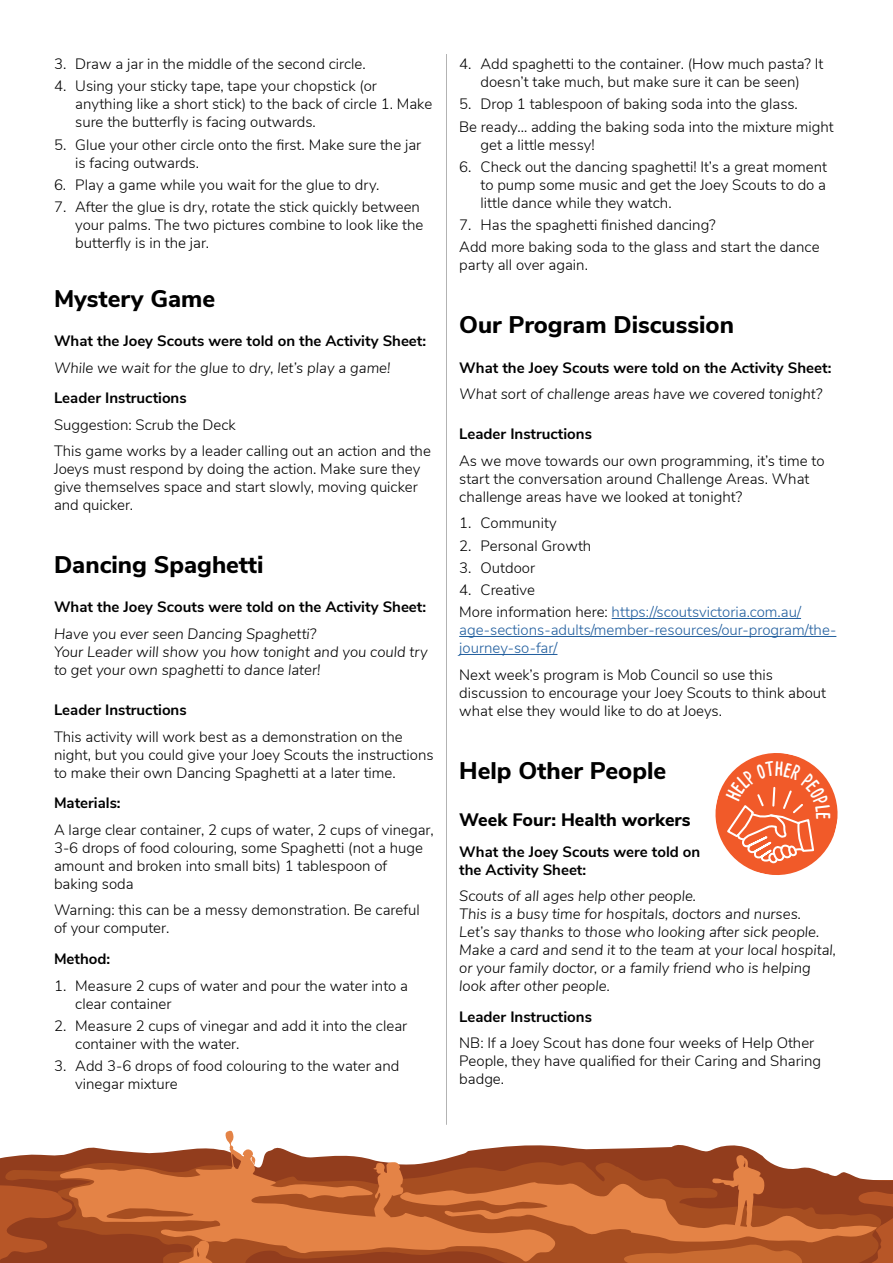
<style>
.page{position:relative;width:893px;height:1263px;background:#fff}
.page>*{position:absolute;margin:0;border:0;box-sizing:border-box;transform-origin:0 0}
.t1{font:800 24px "Nunito Sans";color:#000}
.t2{font:700 21.6px "Cardenio Modern";color:#fff}
.t3{font:800 18px "Nunito Sans";color:#000}
.t4{font:300 15px/18px "Nunito Sans";color:#000}
.t5{font:italic 300 15px/18px "Nunito Sans";color:#000}
.t6{font:700 15px/18px "Nunito Sans";color:#000}
.t7{font:300 15px/18px "Nunito Sans";color:#215e9e}
.s1{color:#215e9e}
</style>
<div class="page">
<svg style="left:0;top:1145px;width:893px;height:118px"></svg>
<svg style="left:0;top:1160px;width:892px;height:103px;background:#a34c26"></svg>
<svg style="left:59px;top:1166px;width:314px;height:96px;background:#c16533"></svg>
<svg style="left:191px;top:1131px;width:85px;height:63px"></svg>
<svg style="left:373px;top:1155px;width:507px;height:108px;background:#ba6335"></svg>
<svg style="left:171px;top:1240px;width:71px;height:23px;background:#b25828"></svg>
<hr style="left:612px;top:618px;width:189px;height:1px;background:#215e9e">
<hr style="left:459px;top:636px;width:377px;height:1px;background:#215e9e">
<hr style="left:459px;top:654px;width:98px;height:1px;background:#215e9e">
<hr style="left:446px;top:54px;width:1px;height:1071px;background:#000">
<svg style="left:715px;top:753px;width:123px;height:122px"></svg>
<p class="t4" style="left:54px;top:54px;width:313px">3. Draw a jar in the middle of the second circle.</p>
<p class="t4" style="left:75px;top:76px;width:358px;text-indent:-21px">4. Using your sticky tape, tape your chopstick (or anything like a short stick) to the back of circle 1. Make sure the butterfly is facing outwards.</p>
<p class="t4" style="left:75px;top:135px;width:348px;text-indent:-21px">5. Glue your other circle onto the first. Make sure the jar is facing outwards.</p>
<p class="t4" style="left:54px;top:175px;width:327px">6. Play a game while you wait for the glue to dry.</p>
<p class="t4" style="left:75px;top:197px;width:350px;text-indent:-21px">7. After the glue is dry, rotate the stick quickly between your palms. The two pictures combine to look like the butterfly is in the jar.</p>
<h1 class="t1" style="left:54px;top:281px;width:163px">Mystery Game</h1>
<p class="t6" style="left:54px;top:331px;width:374px">What the Joey Scouts were told on the Activity Sheet:</p>
<p class="t5" style="left:54px;top:357px;width:338px">While we wait for the glue to dry, let’s play a game!</p>
<p class="t6" style="left:54px;top:388px;width:134px">Leader Instructions</p>
<p class="t4" style="left:54px;top:410px;width:378px;line-height:26.5px">Suggestion: Scrub the Deck<br>This game works by a leader calling out an action and the</p>
<p class="t4" style="left:54px;top:459px;width:368px">Joeys must respond by doing the action. Make sure they give themselves space and start slowly, moving quicker and quicker.</p>
<h1 class="t1" style="left:54px;top:547px;width:211px">Dancing Spaghetti</h1>
<p class="t6" style="left:54px;top:597px;width:374px">What the Joey Scouts were told on the Activity Sheet:</p>
<p class="t5" style="left:54px;top:624px;width:375px">Have you ever seen Dancing Spaghetti?<br>Your Leader will show you how tonight and you could try to get your own spaghetti to dance later!</p>
<p class="t6" style="left:54px;top:700px;width:134px">Leader Instructions</p>
<p class="t4" style="left:54px;top:726px;width:381px">This activity will work best as a demonstration on the night, but you could give your Joey Scouts the instructions to make their own Dancing Spaghetti at a later time.</p>
<p class="t6" style="left:54px;top:793px;width:68px">Materials:</p>
<p class="t4" style="left:54px;top:820px;width:381px">A large clear container, 2 cups of water, 2 cups of vinegar, 3-6 drops of food colouring, some Spaghetti (not a huge amount and broken into small bits) 1 tablespoon of baking soda</p>
<p class="t4" style="left:54px;top:900px;width:367px">Warning: this can be a messy demonstration. Be careful of your computer.</p>
<p class="t6" style="left:54px;top:949px;width:58px">Method:</p>
<p class="t4" style="left:75px;top:975px;width:334px;text-indent:-21px">1. Measure 2 cups of water and pour the water into a clear container</p>
<p class="t4" style="left:75px;top:1016px;width:334px;text-indent:-21px">2. Measure 2 cups of vinegar and add it into the clear container with the water.</p>
<p class="t4" style="left:75px;top:1056px;width:326px;text-indent:-21px">3. Add 3-6 drops of food colouring to the water and vinegar mixture</p>
<p class="t4" style="left:459px;top:54px;width:366px;text-align:center">4. Add spaghetti to the container. (How much pasta? It doesn’t take much, but make sure it can be seen)</p>
<p class="t4" style="left:459px;top:92px;width:376px;line-height:22.2px">5. Drop 1 tablespoon of baking soda into the glass.<br>Be ready… adding the baking soda into the mixture might</p>
<p class="t4" style="left:480px;top:135px;width:116px">get a little messy!</p>
<p class="t4" style="left:480px;top:157px;width:348px;text-align:justify;text-indent:-21px">6. Check out the dancing spaghetti! It’s a great moment to pump some music and get the Joey Scouts to do a little dance while they watch.</p>
<p class="t4" style="left:459px;top:213px;width:362px;line-height:22.2px">7. Has the spaghetti finished dancing?<br>Add more baking soda to the glass and start the dance</p>
<p class="t4" style="left:459px;top:255px;width:130px">party all over again.</p>
<h1 class="t1" style="left:459px;top:307px;width:276px">Our Program Discussion</h1>
<p class="t6" style="left:459px;top:357px;width:374px">What the Joey Scouts were told on the Activity Sheet:</p>
<p class="t5" style="left:459px;top:384px;width:364px">What sort of challenge areas have we covered tonight?</p>
<p class="t6" style="left:459px;top:424px;width:134px">Leader Instructions</p>
<p class="t4" style="left:459px;top:451px;width:367px">As we move towards our own programming, it’s time to start the conversation around Challenge Areas. What challenge areas have we looked at tonight?</p>
<p class="t4" style="left:459px;top:513px;width:99px">1. Community</p>
<p class="t4" style="left:459px;top:535px;width:134px">2. Personal Growth</p>
<p class="t4" style="left:459px;top:558px;width:77px">3. Outdoor</p>
<p class="t4" style="left:459px;top:578px;width:343px;line-height:22.2px">4. Creative<br>More information here: <span class="s1">https://scoutsvictoria.com.au/</span></p>
<p class="t7" style="left:459px;top:620px;width:379px">age-sections-adults/member-resources/our-program/the&shy;journey-so-far/</p>
<p class="t4" style="left:459px;top:665px;width:368px">Next week’s program is Mob Council so use this discussion to encourage your Joey Scouts to think about what else they would like to do at Joeys.</p>
<h1 class="t1" style="left:459px;top:753px;width:209px">Help Other People</h1>
<p class="t3" style="left:459px;top:806px;width:233px">Week Four: Health workers</p>
<p class="t6" style="left:459px;top:841px;width:243px">What the Joey Scouts were told on the Activity Sheet:</p>
<p class="t5" style="left:459px;top:886px;width:378px">Scouts of all ages help other people.<br>This is a busy time for hospitals, doctors and nurses.<br>Let’s say thanks to those who looking after sick people.<br>Make a card and send it to the team at your local hospital, or your family doctor, or a family friend who is helping look after other people.</p>
<p class="t6" style="left:459px;top:1007px;width:134px">Leader Instructions</p>
<p class="t4" style="left:459px;top:1033px;width:363px">NB: If a Joey Scout has done four weeks of Help Other<br>People, they have qualified for their Caring and Sharing badge.</p>
<h2 class="t2" style="left:839px;top:812px;width:9px;rotate:90deg">e</h2>
</div>
